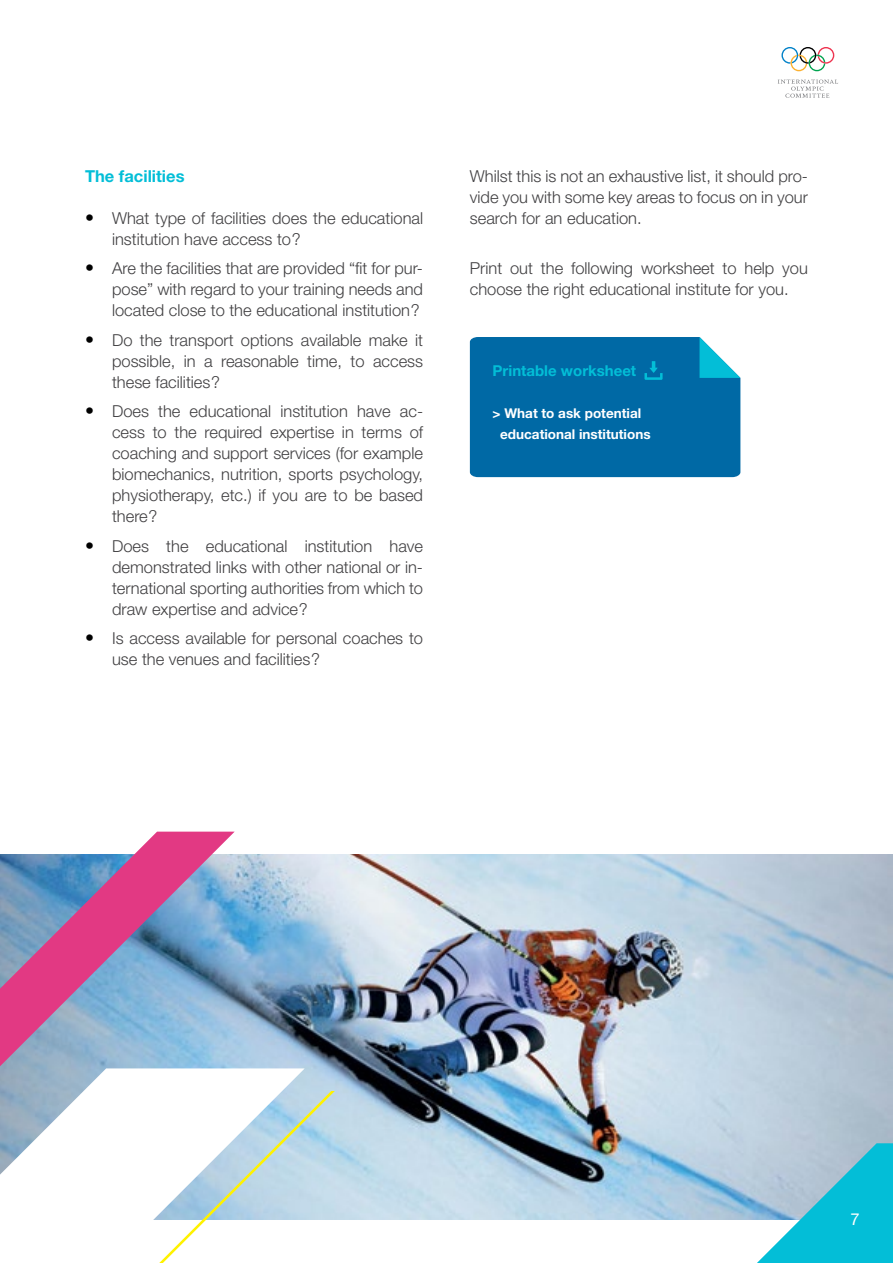
<style>
.page{position:relative;width:893px;height:1263px;background:#fff}
.page>*{position:absolute;margin:0;border:0;box-sizing:border-box;transform-origin:0 0}
.t1{font:300 16.5px/21px "Helvetica Neue LT Std";color:#414042;text-align:justify}
.t2{font:700 16.5px "Helvetica Neue LT Std";color:#03bed7}
.t3{font:16.5px "Helvetica Neue LT Std";color:#fff}
.t4{font:700 15px "Helvetica Neue LT Std";color:#03bed7}
.t5{font:700 13.5px/21px "Helvetica Neue LT Std";color:#fff}
.s1{font-size:18px;color:#000}
</style>
<div class="page">
<img style="left:235px;top:855px;width:658px;height:365px">
<svg style="left:736px;top:1143px;width:157px;height:120px;background:#62c6da"></svg>
<svg style="left:305px;top:1091px;width:30px;height:129px;background:#bed9e3"></svg>
<svg style="left:0;top:1068px;width:305px;height:195px"></svg>
<div style="left:470px;top:337px;width:270px;height:140px;background:#0069a5"></div>
<svg style="left:0;top:832px;width:235px;height:237px;background:#9d90bb"></svg>
<svg style="left:781px;top:47px;width:53px;height:24px"></svg>
<svg style="left:778px;top:80px;width:60px;height:18px"></svg>
<p class="t2" style="left:85px;top:166px;width:101px">The facilities</p>
<p class="t1" style="left:112px;top:207px;width:313px;text-indent:-27px"><span class="s1">•</span> What type of facilities does the educational institution have access to?</p>
<p class="t1" style="left:112px;top:258px;width:313px;text-indent:-27px"><span class="s1">•</span> Are the facilities that are provided “fit for pur&shy;pose” with regard to your training needs and located close to the educational institution?</p>
<p class="t1" style="left:112px;top:329px;width:313px;text-indent:-27px"><span class="s1">•</span> Do the transport options available make it possible, in a reasonable time, to access these facilities?</p>
<p class="t1" style="left:112px;top:401px;width:313px;text-indent:-27px"><span class="s1">•</span> Does the educational institution have ac&shy;cess to the required expertise in terms of coaching and support services (for example biomechanics, nutrition, sports psychology, physiotherapy, etc.) if you are to be based there?</p>
<p class="t1" style="left:112px;top:535px;width:313px;text-indent:-27px"><span class="s1">•</span> Does the educational institution have demonstrated links with other national or in&shy;ternational sporting authorities from which to draw expertise and advice?</p>
<p class="t1" style="left:112px;top:628px;width:313px;text-indent:-27px"><span class="s1">•</span> Is access available for personal coaches to use the venues and facilities?</p>
<p class="t1" style="left:470px;top:165px;width:340px">Whilst this is not an exhaustive list, it should pro&shy;vide you with some key areas to focus on in your search for an education.</p>
<p class="t1" style="left:470px;top:258px;width:340px">Print out the following worksheet to help you choose the right educational institute for you.</p>
<p class="t4" style="left:493px;top:362px;width:145px">Printable worksheet</p>
<p class="t5" style="left:500px;top:403px;width:152px;text-indent:-8px">&gt; What to ask potential educational institutions</p>
<p class="t3" style="left:850px;top:1209px;width:11px">7</p>
</div>
